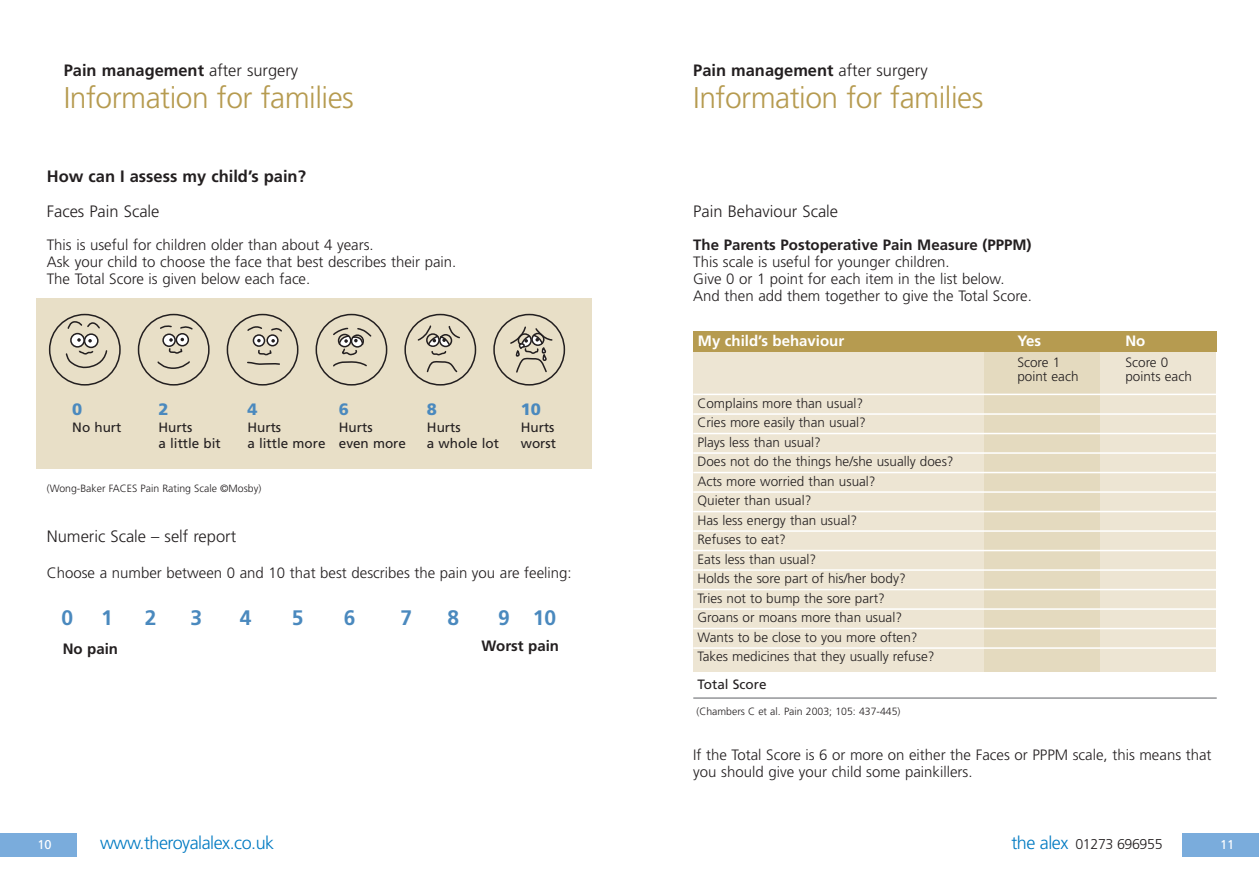
<style>
.page{position:relative;width:1259px;height:893px;background:#fff}
.page>*{position:absolute;margin:0;border:0;box-sizing:border-box;transform-origin:0 0}
.t1{font:300 30px "Frutiger";letter-spacing:-.015em;color:#b69b50}
.t2{font:700 21px "Frutiger";color:#4a89be}
.t3{font:300 18px "Frutiger";letter-spacing:-.03em;color:#007ac2}
.t4{font:700 16.5px "Frutiger";color:#231f20}
.t5{font:300 16.5px "Frutiger";color:#231f20}
.t6{font:900 16.5px "Frutiger";color:#4a89be}
.t7{font:300 15px/16.8px "Frutiger";color:#231f20}
.t8{font:700 15px "Frutiger";color:#231f20}
.t9{font:700 15px "Frutiger";color:#fff}
.t10{font:300 14.25px "Frutiger";letter-spacing:-.03em;color:#231f20}
.t11{font:300 13.5px/19.5px "Frutiger";color:#231f20}
.t12{font:13.5px "Frutiger";color:#231f20}
.t13{font:12.75px "Frutiger";color:#fff}
.t14{font:300 10.5px "Frutiger";color:#231f20}
.s1{font-weight:300}
.s2{font-size:18px;color:#007ac2}
</style>
<div class="page">
<div style="left:0;top:833px;width:77px;height:24px;background:#7aacdc"></div>
<div style="left:1182px;top:833px;width:77px;height:24px;background:#7aacdc"></div>
<div style="left:36px;top:298px;width:556px;height:170px;background:#e8dfc7"></div>
<svg style="left:48px;top:313px;width:518px;height:73px"></svg>
<div style="left:49px;top:314px;width:72px;height:72px;border:2px solid #231f20;border-radius:50%"></div>
<svg style="left:67px;top:320px;width:34px;height:10px"></svg>
<div style="left:71px;top:334px;width:13px;height:13px;background:#fff;border-radius:50%"></div>
<div style="left:70px;top:333px;width:15px;height:15px;border:2px solid #231f20;border-radius:50%"></div>
<div style="left:85px;top:334px;width:13px;height:13px;background:#fff;border-radius:50%"></div>
<div style="left:84px;top:333px;width:15px;height:15px;border:2px solid #231f20;border-radius:50%"></div>
<svg style="left:65px;top:349px;width:43px;height:19px"></svg>
<div style="left:138px;top:314px;width:72px;height:72px;border:2px solid #231f20;border-radius:50%"></div>
<div style="left:163px;top:334px;width:12px;height:12px;background:#fff;border-radius:50%"></div>
<div style="left:162px;top:333px;width:14px;height:14px;border:2px solid #231f20;border-radius:50%"></div>
<div style="left:176px;top:334px;width:12px;height:12px;background:#fff;border-radius:50%"></div>
<div style="left:176px;top:333px;width:13px;height:13px;border:2px solid #231f20;border-radius:50%"></div>
<svg style="left:159px;top:325px;width:14px;height:5px"></svg>
<svg style="left:179px;top:325px;width:15px;height:6px"></svg>
<div style="left:227px;top:314px;width:71px;height:72px;border:2px solid #231f20;border-radius:50%"></div>
<div style="left:253px;top:335px;width:11px;height:11px;background:#fff;border-radius:50%"></div>
<div style="left:253px;top:334px;width:12px;height:13px;border:2px solid #231f20;border-radius:50%"></div>
<div style="left:267px;top:335px;width:11px;height:11px;background:#fff;border-radius:50%"></div>
<div style="left:266px;top:334px;width:13px;height:12px;border:2px solid #231f20;border-radius:50%"></div>
<svg style="left:246px;top:349px;width:35px;height:17px"></svg>
<svg style="left:246px;top:324px;width:17px;height:8px"></svg>
<svg style="left:270px;top:327px;width:13px;height:6px"></svg>
<svg style="left:416px;top:325px;width:45px;height:49px"></svg>
<svg style="left:509px;top:326px;width:44px;height:48px"></svg>
<svg style="left:77px;top:338px;width:4px;height:4px"></svg>
<svg style="left:88px;top:339px;width:4px;height:4px"></svg>
<svg style="left:157px;top:338px;width:34px;height:32px"></svg>
<svg style="left:257px;top:339px;width:4px;height:3px"></svg>
<svg style="left:271px;top:339px;width:4px;height:4px"></svg>
<svg style="left:332px;top:327px;width:41px;height:41px"></svg>
<div style="left:693px;top:333px;width:523px;height:339px;background:#ede5d3"></div>
<div style="left:984px;top:335px;width:116px;height:337px;background:#e4dabf"></div>
<div style="left:693px;top:331px;width:524px;height:21px;background:#b69b50"></div>
<hr style="left:693px;top:394px;width:523px;height:1px;background:#fff">
<hr style="left:693px;top:413px;width:523px;height:2px;background:#fff">
<hr style="left:693px;top:433px;width:523px;height:1px;background:#fff">
<hr style="left:693px;top:452px;width:523px;height:2px;background:#fff">
<hr style="left:693px;top:472px;width:523px;height:1px;background:#fff">
<hr style="left:693px;top:491px;width:523px;height:2px;background:#fff">
<hr style="left:693px;top:511px;width:523px;height:1px;background:#fff">
<hr style="left:693px;top:530px;width:523px;height:2px;background:#fff">
<hr style="left:693px;top:550px;width:523px;height:1px;background:#fff">
<hr style="left:693px;top:569px;width:523px;height:2px;background:#fff">
<hr style="left:693px;top:589px;width:523px;height:1px;background:#fff">
<hr style="left:693px;top:608px;width:523px;height:2px;background:#fff">
<hr style="left:693px;top:628px;width:523px;height:1px;background:#fff">
<hr style="left:693px;top:647px;width:523px;height:2px;background:#fff">
<hr style="left:693px;top:697px;width:523px;height:2px;background:#939598">
<p class="t4" style="left:64px;top:64px;width:236px">Pain management <span class="s1">after surgery</span></p>
<h1 class="t1" style="left:64px;top:85px;width:292px">Information for families</h1>
<p class="t4" style="left:47px;top:170px;width:261px">How can I assess my child’s pain?</p>
<p class="t5" style="left:47px;top:204px;width:114px">Faces Pain Scale</p>
<p class="t7" style="left:47px;top:237px;width:411px">This is useful for children older than about 4 years.<br>Ask your child to choose the face that best describes their pain.<br>The Total Score is given below each face.</p>
<p class="t6" style="left:72px;top:402px;width:12px">0</p>
<p class="t6" style="left:159px;top:402px;width:12px">2</p>
<p class="t6" style="left:247px;top:402px;width:12px">4</p>
<p class="t6" style="left:339px;top:402px;width:12px">6</p>
<p class="t6" style="left:427px;top:402px;width:12px">8</p>
<p class="t6" style="left:521px;top:402px;width:22px">10</p>
<p class="t12" style="left:72px;top:422px;width:51px">No hurt</p>
<p class="t12" style="left:159px;top:422px;width:35px">Hurts</p>
<p class="t12" style="left:247px;top:422px;width:35px">Hurts</p>
<p class="t12" style="left:339px;top:422px;width:35px">Hurts</p>
<p class="t12" style="left:427px;top:422px;width:35px">Hurts</p>
<p class="t12" style="left:521px;top:422px;width:35px">Hurts</p>
<p class="t12" style="left:159px;top:438px;width:64px">a little bit</p>
<p class="t12" style="left:247px;top:438px;width:160px">a little more even more</p>
<p class="t12" style="left:427px;top:438px;width:73px">a whole lot</p>
<p class="t12" style="left:521px;top:438px;width:37px">worst</p>
<p class="t14" style="left:47px;top:484px;width:216px">(Wong-Baker FACES Pain Rating Scale ©Mosby)</p>
<p class="t5" style="left:47px;top:529px;width:191px">Numeric Scale – self report</p>
<p class="t7" style="left:47px;top:566px;width:526px">Choose a number between 0 and 10 that best describes the pain you are feeling:</p>
<h2 class="t2" style="left:61px;top:609px;width:13px">0</h2>
<h2 class="t2" style="left:101px;top:609px;width:13px">1</h2>
<h2 class="t2" style="left:145px;top:609px;width:13px">2</h2>
<h2 class="t2" style="left:190px;top:609px;width:13px">3</h2>
<h2 class="t2" style="left:240px;top:609px;width:13px">4</h2>
<h2 class="t2" style="left:292px;top:609px;width:13px">5</h2>
<h2 class="t2" style="left:344px;top:609px;width:13px">6</h2>
<h2 class="t2" style="left:400px;top:609px;width:13px">7</h2>
<h2 class="t2" style="left:447px;top:609px;width:13px">8</h2>
<h2 class="t2" style="left:498px;top:609px;width:59px">9 10</h2>
<p class="t8" style="left:63px;top:643px;width:57px">No pain</p>
<p class="t8" style="left:481px;top:640px;width:79px">Worst pain</p>
<p class="t4" style="left:693px;top:64px;width:236px">Pain management <span class="s1">after surgery</span></p>
<h1 class="t1" style="left:693px;top:85px;width:292px">Information for families</h1>
<p class="t5" style="left:693px;top:205px;width:146px">Pain Behaviour Scale</p>
<p class="t8" style="left:693px;top:239px;width:340px">The Parents Postoperative Pain Measure (PPPM)</p>
<p class="t7" style="left:693px;top:255px;width:340px">This scale is useful for younger children.<br>Give 0 or 1 point for each item in the list below.<br>And then add them together to give the Total Score.</p>
<p class="t9" style="left:698px;top:335px;width:148px">My child’s behaviour</p>
<p class="t9" style="left:1017px;top:335px;width:25px">Yes</p>
<p class="t9" style="left:1125px;top:335px;width:21px">No</p>
<p class="t11" style="left:1017px;top:353px;width:44px">Score 1</p>
<p class="t11" style="left:1125px;top:353px;width:44px">Score 0</p>
<p class="t11" style="left:1017px;top:368px;width:63px">point each</p>
<p class="t11" style="left:1125px;top:368px;width:68px">points each</p>
<p class="t11" style="left:697px;top:395px;width:258px">Complains more than usual?<br>Cries more easily than usual?<br>Plays less than usual?<br>Does not do the things he/she usually does?<br>Acts more worried than usual?<br>Quieter than usual?<br>Has less energy than usual?<br>Refuses to eat?<br>Eats less than usual?<br>Holds the sore part of his/her body?<br>Tries not to bump the sore part?<br>Groans or moans more than usual?<br>Wants to be close to you more often?<br>Takes medicines that they usually refuse?</p>
<p class="t12" style="left:697px;top:679px;width:71px">Total Score</p>
<p class="t14" style="left:696px;top:707px;width:205px">(Chambers C et al. Pain 2003; 105: 437-445)</p>
<p class="t7" style="left:693px;top:748px;width:520px">If the Total Score is 6 or more on either the Faces or PPPM scale, this means that you should give your child some painkillers.</p>
<p class="t13" style="left:38px;top:839px;width:16px">10</p>
<p class="t3" style="left:100px;top:835px;width:176px">www.theroyalalex.co.uk</p>
<p class="t10" style="left:1011px;top:838px;width:153px"><span class="s2">the alex</span> 01273 696955</p>
<p class="t13" style="left:1220px;top:839px;width:16px">11</p>
</div>
